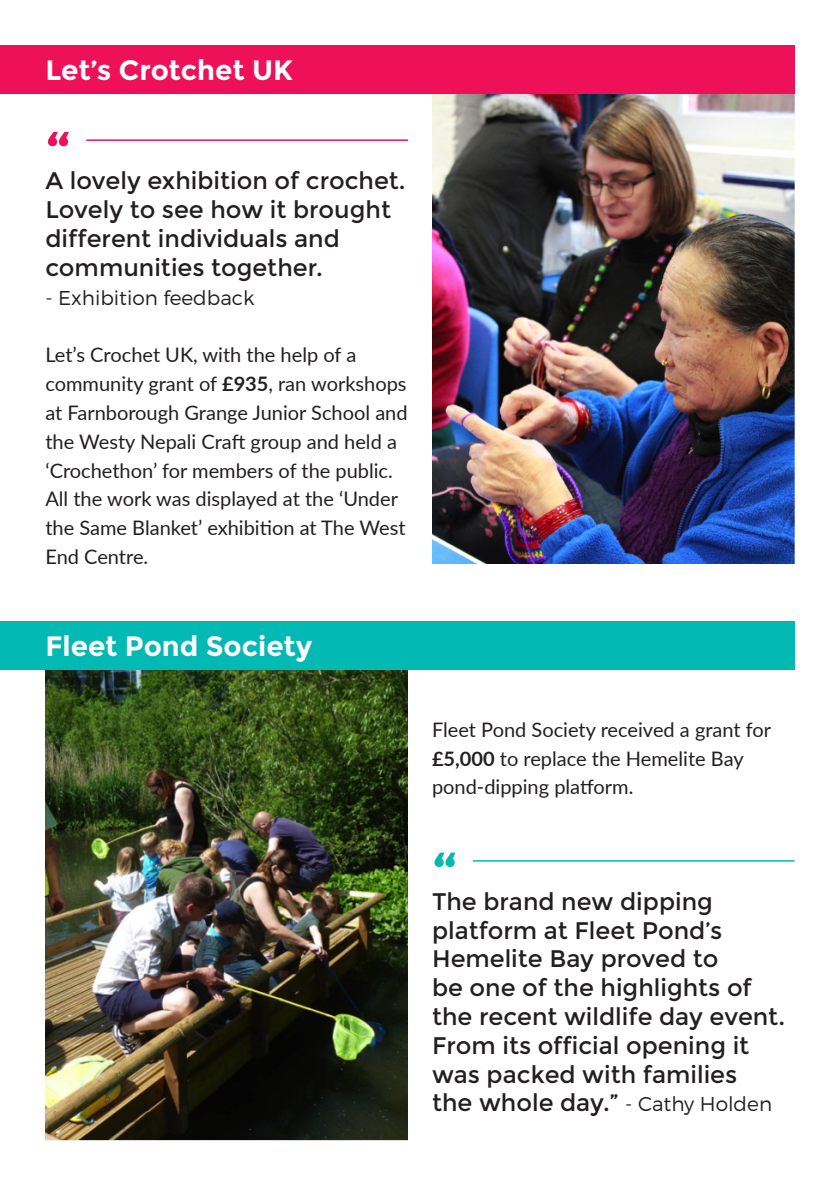
<style>
.page{position:relative;width:840px;height:1191px;background:#fff}
.page>*{position:absolute;margin:0;border:0;box-sizing:border-box;transform-origin:0 0}
.t1{font:72px "Montserrat";color:#03b9b4}
.t2{font:72px "Montserrat";color:#ee1059}
.t3{font:700 28px "Montserrat";color:#fff}
.t4{font:24px/28.8px "Montserrat";color:#231f20}
.t5{font:20px/28.8px "Lato";color:#231f20}
.t6{font:300 20px "Montserrat";color:#231f20}
.s1{font-weight:700}
.s2{font-weight:300;font-size:20px}
</style>
<div class="page">
<img style="left:45px;top:670px;width:363px;height:470px">
<img style="left:432px;top:94px;width:362px;height:470px">
<div style="left:0;top:621px;width:794px;height:49px;background:#03b9b4"></div>
<div style="left:0;top:45px;width:794px;height:49px;background:#ee1059"></div>
<hr style="left:472px;top:860px;width:322px;height:1px;background:#03b9b4">
<hr style="left:86px;top:139px;width:322px;height:2px;background:#ee1059">
<p class="t3" style="left:45px;top:53px;width:249px">Let’s Crotchet UK</p>
<p class="t2" style="left:45px;top:115px;width:28px">“</p>
<p class="t4" style="left:45px;top:167px;width:361px">A lovely exhibition of crochet.<br>Lovely to see how it brought different individuals and communities together.</p>
<p class="t6" style="left:45px;top:285px;width:210px">- Exhibition feedback</p>
<p class="t5" style="left:45px;top:340px;width:363px">Let’s Crochet UK, with the help of a community grant of <span class="s1">£935</span>, ran workshops at Farnborough Grange Junior School and the Westy Nepali Craft group and held a ‘Crochethon’ for members of the public.<br>All the work was displayed at the ‘Under the Same Blanket’ exhibition at The West End Centre.</p>
<p class="t3" style="left:45px;top:629px;width:268px">Fleet Pond Society</p>
<p class="t5" style="left:432px;top:714px;width:340px">Fleet Pond Society received a grant for <span class="s1">£5,000</span> to replace the Hemelite Bay pond-dipping platform.</p>
<p class="t1" style="left:432px;top:836px;width:28px">“</p>
<p class="t4" style="left:432px;top:887px;width:282px">The brand new dipping</p>
<p class="t4" style="left:432px;top:916px;width:291px">platform at Fleet Pond’s<br>Hemelite Bay proved to</p>
<p class="t4" style="left:432px;top:973px;width:354px">be one of the highlights of the recent wildlife day event.<br>From its official opening it was packed with families</p>
<p class="t4" style="left:432px;top:1088px;width:341px">the whole day.” <span class="s2">- Cathy Holden</span></p>
</div>
